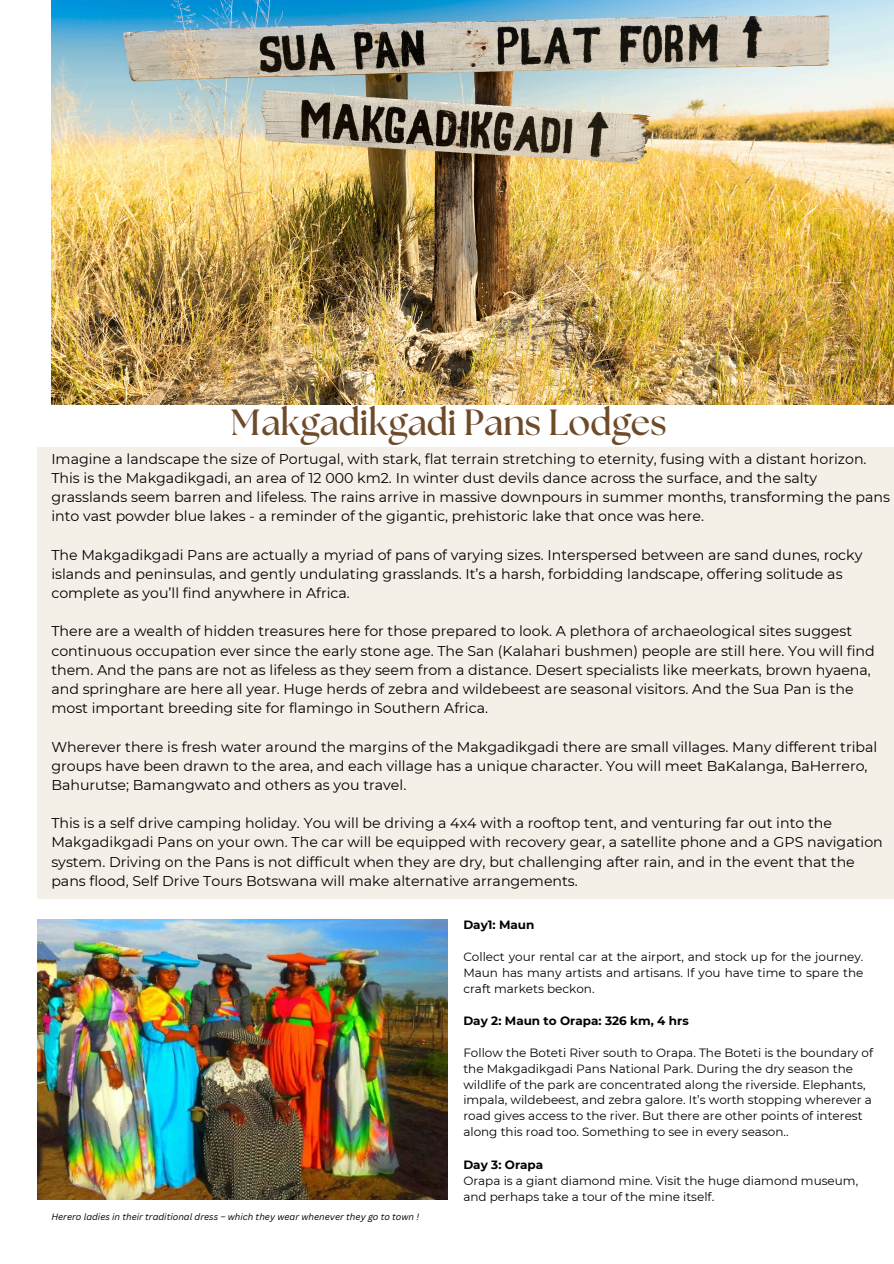
<style>
.page{position:relative;width:894px;height:1264px;background:#fff}
.page>*{position:absolute;margin:0;border:0;box-sizing:border-box;transform-origin:0 0}
.t1{font:700 36.3px "The Seasons";color:#6e4a29}
.t2{font:14.25px/19.2px "Montserrat";color:#000}
.t3{font:12px/15.8px "Montserrat";color:#000}
.t4{font:700 12px "Montserrat";color:#000}
.t5{font:italic 9px "Canva Sans";color:#000}
.s1{font-weight:700}
</style>
<div class="page">
<div style="left:37px;top:447px;width:856px;height:451px;background:#f4f0e8"></div>
<img style="left:37px;top:919px;width:410px;height:280px">
<img style="left:51px;top:0;width:842px;height:404px">
<h2 class="t1" style="left:231px;top:406px;width:437px">Makgadikgadi Pans Lodges</h2>
<p class="t2" style="left:51px;top:449px;width:840px">Imagine a landscape the size of Portugal, with stark, flat terrain stretching to eternity, fusing with a distant horizon.<br>This is the Makgadikgadi, an area of 12 000 km2. In winter dust devils dance across the surface, and the salty grasslands seem barren and lifeless. The rains arrive in massive downpours in summer months, transforming the pans into vast powder blue lakes - a reminder of the gigantic, prehistoric lake that once was here.</p>
<h1 class="t2" style="left:51px;top:545px;width:812px">The Makgadikgadi Pans are actually a myriad of pans of varying sizes. Interspersed between are sand dunes, rocky islands and peninsulas, and gently undulating grasslands. It’s a harsh, forbidding landscape, offering solitude as complete as you’ll find anywhere in Africa.</h1>
<h2 class="t2" style="left:51px;top:621px;width:824px">There are a wealth of hidden treasures here for those prepared to look. A plethora of archaeological sites suggest continuous occupation ever since the early stone age. The San (Kalahari bushmen) people are still here. You will find them. And the pans are not as lifeless as they seem from a distance. Desert specialists like meerkats, brown hyaena, and springhare are here all year. Huge herds of zebra and wildebeest are seasonal visitors. And the Sua Pan is the most important breeding site for flamingo in Southern Africa.</h2>
<h2 class="t2" style="left:51px;top:736px;width:827px">Wherever there is fresh water around the margins of the Makgadikgadi there are small villages. Many different tribal groups have been drawn to the area, and each village has a unique character. You will meet BaKalanga, BaHerrero,<br>Bahurutse; Bamangwato and others as you travel.</h2>
<h2 class="t2" style="left:51px;top:813px;width:832px">This is a self drive camping holiday. You will be driving a 4x4 with a rooftop tent, and venturing far out into the Makgadikgadi Pans on your own. The car will be equipped with recovery gear, a satellite phone and a GPS navigation system. Driving on the Pans is not difficult when they are dry, but challenging after rain, and in the event that the pans flood, Self Drive Tours Botswana will make alternative arrangements.</h2>
<h3 class="t5" style="left:51px;top:1209px;width:369px">Herero ladies in their traditional dress – which they wear whenever they go to town !</h3>
<h2 class="t4" style="left:463px;top:917px;width:73px">Day1: Maun</h2>
<p class="t3" style="left:463px;top:948px;width:401px;text-align:justify">Collect your rental car at the airport, and stock up for the journey.<br>Maun has many artists and artisans. If you have time to spare the craft markets beckon.</p>
<p class="t4" style="left:463px;top:1013px;width:227px">Day 2: Maun to Orapa: 326 km, 4 hrs</p>
<h3 class="t3" style="left:463px;top:1044px;width:411px">Follow the Boteti River south to Orapa. The Boteti is the boundary of the Makgadikgadi Pans National Park. During the dry season the wildlife of the park are concentrated along the riverside. Elephants, impala, wildebeest, and zebra galore. It’s worth stopping wherever a road gives access to the river. But there are other points of interest along this road too. Something to see in every season..</h3>
<h4 class="t3" style="left:463px;top:1157px;width:396px"><span class="s1">Day 3: Orapa<br></span>Orapa is a giant diamond mine. Visit the huge diamond museum, and perhaps take a tour of the mine itself.</h4>
</div>
